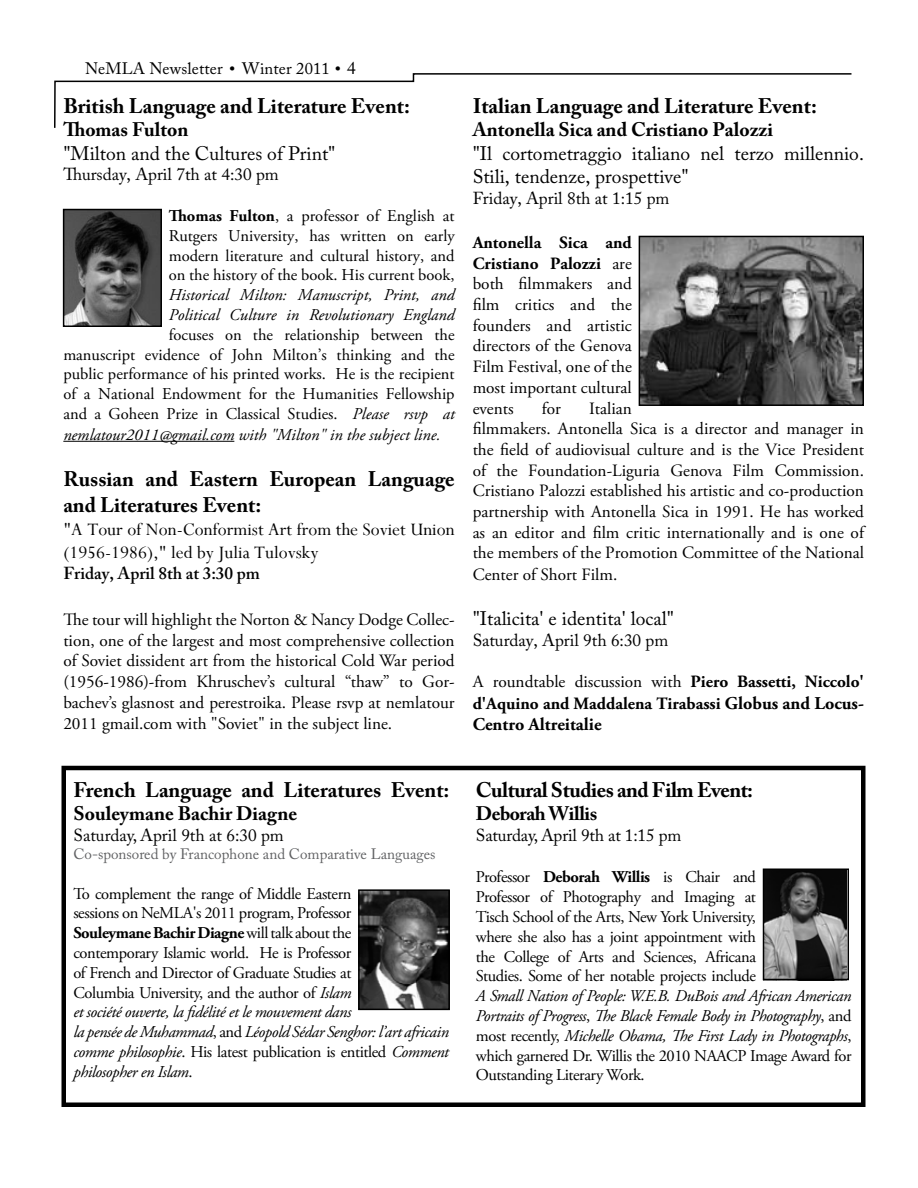
<style>
.page{position:relative;width:918px;height:1188px;background:#fff}
.page>*{position:absolute;margin:0;border:0;box-sizing:border-box;transform-origin:0 0}
.t1{font:700 21px/25.2px "Adobe Caslon Pro";color:#000}
.t2{font:700 21px "Adobe Caslon Pro";letter-spacing:-.025em;color:#000}
.t3{font:19.5px/23.4px "Adobe Caslon Pro";color:#000}
.t4{font:19.5px/23.4px "Perpetua";color:#000}
.t5{font:700 19.5px "Adobe Caslon Pro";color:#000}
.t6{font:700 19.5px "Adobe Caslon Pro";letter-spacing:-.025em;color:#000}
.t7{font:18px "Times New Roman";color:#000}
.t8{font:700 18px "Adobe Garamond Pro";color:#000}
.t9{font:17.25px/20.7px "Adobe Garamond Pro";color:#000;text-align:justify}
.t10{font:17.25px "Adobe Caslon Pro";color:#000}
.t11{font:700 17.25px/21.6px "Adobe Garamond Pro";color:#000}
.t12{font:600 17.25px "Adobe Caslon Pro";color:#000}
.t13{font:16.5px/19.8px "Adobe Garamond Pro";letter-spacing:-.025em;color:#000;text-align:justify}
.t14{font:italic 16.5px/19.8px "Adobe Garamond Pro";color:#000}
.t15{font:16.5px "Adobe Caslon Pro";letter-spacing:.01em;color:#000}
.t16{font:15px "Adobe Caslon Pro";color:#606163}
.s1{font-weight:700}
.s2{font-style:italic}
.s3{font-weight:700;font-size:27px}
.s4{font-size:18px}
.s5{font-weight:400}
.s6{font-style:normal}
</style>
<div class="page">
<svg style="left:54px;top:73px;width:798px;height:55px"></svg>
<hr style="left:63px;top:441px;width:171px;height:1px;background:#000">
<div style="left:85px;top:54px;width:303px;height:22px;background:#fff"></div>
<div style="left:62px;top:766px;width:804px;height:341px;border:4px solid #000"></div>
<img style="left:642px;top:239px;width:219px;height:164px">
<div style="left:639px;top:236px;width:225px;height:170px;border:2px solid #000"></div>
<img style="left:361px;top:892px;width:86px;height:115px">
<div style="left:358px;top:889px;width:92px;height:121px;border:2px solid #000"></div>
<img style="left:764px;top:871px;width:83px;height:110px">
<div style="left:763px;top:868px;width:86px;height:112px;border:2px solid #000"></div>
<img style="left:66px;top:212px;width:93px;height:112px">
<div style="left:63px;top:209px;width:99px;height:118px;border:2px solid #000"></div>
<p class="t7" style="left:86px;top:56px;width:260px">NeMLA Newsletter • Winter 2010 •</p>
<p class="t1" style="left:63px;top:93px;width:348px">British Language and Literature Event:</p>
<p class="t5" style="left:63px;top:118px;width:127px">Thomas Fulton</p>
<p class="t3" style="left:63px;top:141px;width:274px">"Milton and the Cultures of Print"</p>
<p class="t10" style="left:63px;top:164px;width:217px">Thursday, April 7th at 4:30 pm</p>
<p class="t13" style="left:169px;top:206px;width:287px"><span class="s1">Thomas Fulton</span>, a professor of English at Rutgers University, has written on early modern literature and cultural history, and on the history of the book. His current book,</p>
<p class="t14" style="left:169px;top:285px;width:287px">Historical Milton: Manuscript, Print, and<br>Political Culture in Revolutionary England</p>
<p class="t13" style="left:63px;top:325px;width:393px;text-indent:105px">focuses on the relationship between the manuscript evidence of John Milton’s thinking and the public performance of his printed works. He is the recipient of a National Endowment for the Humanities Fellowship and a Goheen Prize in Classical Studies. <span class="s2">Please rsvp at nemlatour2011@gmail.com with "Milton" in the subject line.</span></p>
<p class="t1" style="left:63px;top:467px;width:393px">Russian and Eastern European Language and Literatures Event:</p>
<p class="t4" style="left:63px;top:517px;width:393px">"A Tour of Non-Conformist Art from the Soviet Union (1956-1986)," led by Julia Tulovsky</p>
<p class="t12" style="left:63px;top:563px;width:198px">Friday, April 8th at 3:30 pm</p>
<p class="t9" style="left:63px;top:610px;width:393px">The tour will highlight the Norton &amp; Nancy Dodge Collec&shy;tion, one of the largest and most comprehensive collection of Soviet dissident art from the historical Cold War period (1956-1986)--‑from Khruschev’s cultural “thaw” to Gor&shy;bachev’s glasnost and perestroika. Please rsvp at nemlatour 2011 gmail.com with "Soviet" in the subject line.</p>
<p class="t15" style="left:85px;top:58px;width:272px">NeMLA Newsletter <span class="s3">∙</span> Winter 2011 <span class="s3">∙</span> <span class="s4">4</span></p>
<p class="t1" style="left:473px;top:93px;width:346px">Italian Language and Literature Event:</p>
<p class="t5" style="left:473px;top:118px;width:302px">Antonella Sica and Cristiano Palozzi</p>
<p class="t3" style="left:473px;top:141px;width:393px">"Il cortometraggio italiano nel terzo millennio.<br>Stili, tendenze, prospettive"</p>
<p class="t10" style="left:473px;top:188px;width:198px">Friday, April 8th at 1:15 pm</p>
<p class="t9" style="left:473px;top:233px;width:161px"><span class="s1">Antonella Sica and Cristiano Palozzi</span> are both filmmakers and film critics and the founders and artistic directors of the Genova Film Festival, one of the most important cultural events</p>
<p class="t9" style="left:473px;top:398px;width:393px;text-align:left;text-indent:116px">Italian<br>filmmakers. Antonella Sica is a director and manager in the field of audiovisual culture and is the Vice President of the Foundation-Liguria Genova Film Commission.<br>Cristiano Palozzi established his artistic and co-production partnership with Antonella Sica in 1991. He has worked as an editor and film critic internationally and is one of the members of the Promotion Committee of the National Center of Short Film.</p>
<p class="t3" style="left:473px;top:607px;width:203px">"Italicita' e identita' local"</p>
<p class="t10" style="left:473px;top:630px;width:197px">Saturday, April 9th 6:30 pm</p>
<p class="t11" style="left:473px;top:671px;width:393px"><span class="s5">A roundtable discussion with</span> Piero Bassetti, Niccolo' d'Aquino and Maddalena Tirabassi <span class="s4">Globus and Locus-</span></p>
<p class="t8" style="left:473px;top:714px;width:130px">Centro Altreitalie</p>
<p class="t9" style="left:542px;top:398px;width:21px">for</p>
<p class="t1" style="left:73px;top:777px;width:378px">French Language and Literatures Event:</p>
<p class="t5" style="left:73px;top:802px;width:225px">Souleymane Bachir Diagne</p>
<p class="t10" style="left:73px;top:825px;width:212px">Saturday, April 9th at 6:30 pm</p>
<p class="t16" style="left:73px;top:845px;width:364px">Co-sponsored by Francophone and Comparative Languages</p>
<p class="t13" style="left:73px;top:884px;width:377px;text-align:left">To complement the range of Middle Eastern<br>sessions on NeMLA's 2011 program, Professor<br><span class="s1">Souleymane Bachir Diagne</span> will talk about the<br>contemporary Islamic world. He is Professor<br>of French and Director of Graduate Studies at<br>Columbia University, and the author of <span class="s2">Islam<br>et société ouverte, la fidélité et le mouvement dans<br>la pensée de Muhammad</span>, and <span class="s2">Léopold Sédar Senghor: l’art africain comme philosophie</span>. His latest publication is entitled <span class="s2">Comment philosopher en Islam</span>.</p>
<p class="t2" style="left:476px;top:777px;width:279px">Cultural Studies and Film Event:</p>
<p class="t6" style="left:476px;top:802px;width:123px">Deborah Willis</p>
<p class="t10" style="left:476px;top:825px;width:207px">Saturday, April 9th at 1:15 pm</p>
<p class="t13" style="left:476px;top:868px;width:282px">Professor <span class="s1">Deborah Willis</span> is Chair and Professor of Photography and Imaging at Tisch School of the Arts, New York University, where she also has a joint appointment with the College of Arts and Sciences, Africana Studies. Some of her notable projects include</p>
<p class="t14" style="left:476px;top:987px;width:377px;text-align:justify">A Small Nation of People: W.E.B. DuBois and African American Portraits of Progress<span class="s6">,</span> The Black Female Body in Photography<span class="s6">, and most recently,</span> Michelle Obama, The First Lady in Photographs<span class="s6">, which garnered Dr. Willis the 2010 NAACP Image Award for Outstanding Literary Work.</span></p>
</div>
